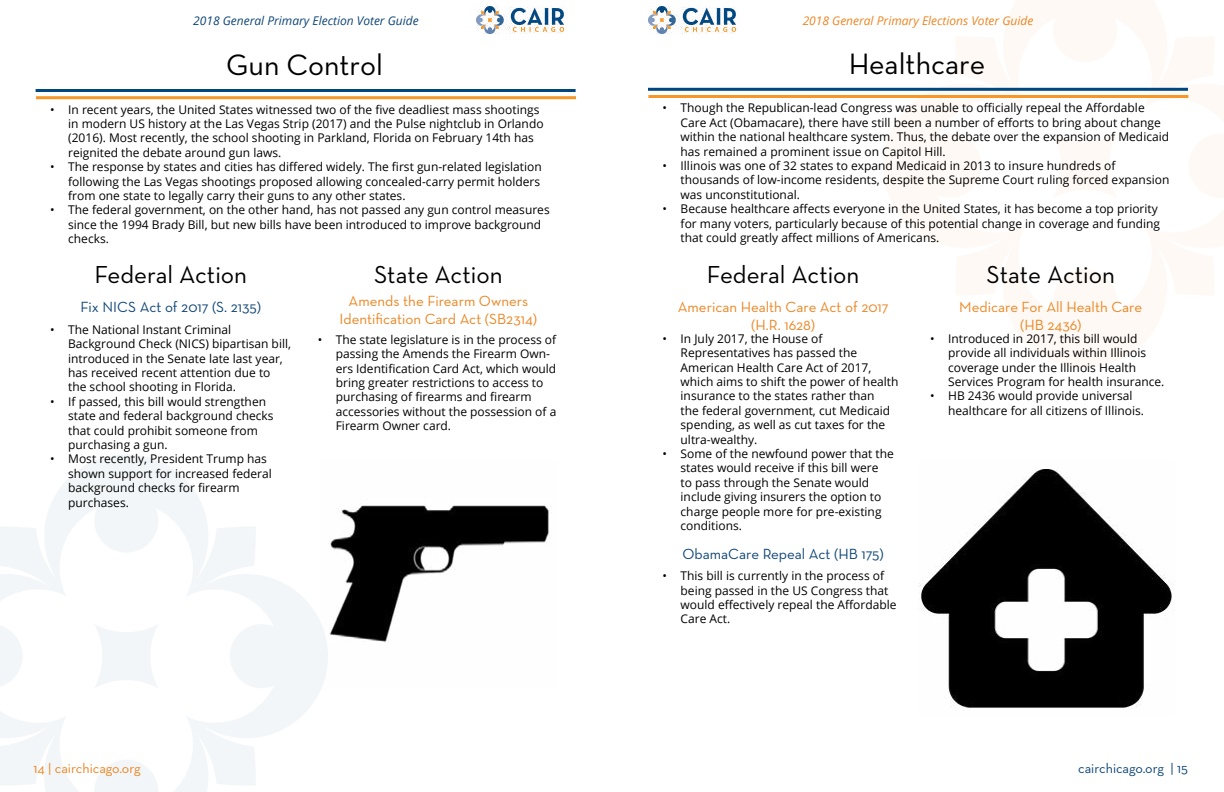
<style>
.page{position:relative;width:1224px;height:792px;background:#fff}
.page>*{position:absolute;margin:0;border:0;box-sizing:border-box;transform-origin:0 0}
.t1{font:30px "Neutra Text";color:#000}
.t2{font:25px "Neutra Text";color:#000}
.t3{font:15px/18px "Neutra Text";color:#eb8623;text-align:center}
.t4{font:15px "Neutra Text";color:#104777}
.t5{font:14px "Neutra Text";color:#eb8623}
.t6{font:14px "Neutra Text";color:#104777}
.t7{font:12px/14.4px "Open Sans";color:#000}
.t8{font:italic 12px "Open Sans";color:#eb8623}
.t9{font:italic 12px "Open Sans";color:#104777}
</style>
<div class="page">
<svg style="left:0;top:455px;width:321px;height:337px"></svg>
<div style="left:94px;top:624px;width:65px;height:65px;background:#f3f6f8"></div>
<svg style="left:883px;top:0;width:341px;height:367px"></svg>
<div style="left:1053px;top:133px;width:65px;height:65px;background:#fef9f4"></div>
<img style="left:648px;top:7px;width:89px;height:27px">
<img style="left:476px;top:7px;width:89px;height:27px">
<hr style="left:648px;top:88px;width:540px;height:3px;background:#00467f">
<hr style="left:648px;top:95px;width:540px;height:3px;background:#f89728">
<hr style="left:36px;top:89px;width:540px;height:3px;background:#00467f">
<hr style="left:36px;top:96px;width:540px;height:3px;background:#f89728">
<img style="left:918px;top:469px;width:256px;height:239px">
<img style="left:320px;top:460px;width:229px;height:229px">
<p class="t9" style="left:193px;top:12px;width:227px">2018 General Primary Election Voter Guide</p>
<p class="t8" style="left:803px;top:12px;width:232px">2018 General Primary Elections Voter Guide</p>
<h1 class="t1" style="left:849px;top:45px;width:138px">Healthcare</h1>
<p class="t7" style="left:681px;top:101px;width:490px;text-indent:-18px">• Though the Republican-lead Congress was unable to officially repeal the Affordable Care Act (Obamacare), there have still been a number of efforts to bring about change within the national healthcare system. Thus, the debate over the expansion of Medicaid has remained a prominent issue on Capitol Hill.</p>
<p class="t7" style="left:681px;top:158px;width:490px;text-indent:-18px">• Illinois was one of 32 states to expand Medicaid in 2013 to insure hundreds of thousands of low-income residents, despite the Supreme Court ruling forced expansion was unconstitutional.</p>
<p class="t7" style="left:681px;top:201px;width:481px;text-indent:-18px">• Because healthcare affects everyone in the United States, it has become a top priority for many voters, particularly because of this potential change in coverage and funding that could greatly affect millions of Americans.</p>
<h2 class="t2" style="left:707px;top:259px;width:154px">Federal Action</h2>
<h2 class="t2" style="left:987px;top:259px;width:130px">State Action</h2>
<h1 class="t1" style="left:226px;top:47px;width:158px">Gun Control</h1>
<p class="t7" style="left:68px;top:102px;width:477px;text-indent:-18px">• In recent years, the United States witnessed two of the five deadliest mass shootings in modern US history at the Las Vegas Strip (2017) and the Pulse nightclub in Orlando (2016). Most recently, the school shooting in Parkland, Florida on February 14th has reignited the debate around gun laws.</p>
<p class="t7" style="left:68px;top:159px;width:475px;text-indent:-18px">• The response by states and cities has differed widely. The first gun-related legislation following the Las Vegas shootings proposed allowing concealed-carry permit holders from one state to legally carry their guns to any other states.</p>
<p class="t7" style="left:68px;top:203px;width:483px;text-indent:-18px">• The federal government, on the other hand, has not passed any gun control measures since the 1994 Brady Bill, but new bills have been introduced to improve background checks.</p>
<h2 class="t2" style="left:94px;top:259px;width:154px">Federal Action</h2>
<h2 class="t2" style="left:374px;top:259px;width:130px">State Action</h2>
<p class="t4" style="left:80px;top:298px;width:182px">Fix NICS Act of 2017 (S. 2135)</p>
<p class="t7" style="left:68px;top:322px;width:224px;text-indent:-18px">• The National Instant Criminal Background Check (NICS) bipartisan bill, introduced in the Senate late last year, has received recent attention due to the school shooting in Florida.</p>
<p class="t7" style="left:68px;top:394px;width:207px;text-indent:-18px">• If passed, this bill would strengthen state and federal background checks that could prohibit someone from purchasing a gun.</p>
<p class="t7" style="left:68px;top:452px;width:205px;text-indent:-18px">• Most recently, President Trump has shown support for increased federal background checks for firearm purchases.</p>
<p class="t3" style="left:340px;top:292px;width:199px">Amends the Firearm Owners<br>Identification Card Act (SB2314)</p>
<p class="t7" style="left:336px;top:332px;width:222px;text-indent:-18px">• The state legislature is in the process of passing the Amends the Firearm Own&shy;ers Identification Card Act, which would bring greater restrictions to access to purchasing of firearms and firearm accessories without the possession of a Firearm Owner card.</p>
<p class="t3" style="left:678px;top:297px;width:212px">American Health Care Act of 2017 (H.R. 1628)</p>
<p class="t7" style="left:681px;top:331px;width:219px;text-indent:-18px">• In July 2017, the House of<br>Representatives has passed the<br>American Health Care Act of 2017, which aims to shift the power of health insurance to the states rather than<br>the federal government, cut Medicaid spending, as well as cut taxes for the ultra-wealthy.</p>
<p class="t7" style="left:681px;top:446px;width:215px;text-indent:-18px">• Some of the newfound power that the states would receive if this bill were<br>to pass through the Senate would include giving insurers the option to charge people more for pre-existing conditions.</p>
<p class="t4" style="left:683px;top:545px;width:203px">ObamaCare Repeal Act (HB 175)</p>
<p class="t7" style="left:681px;top:568px;width:218px;text-indent:-18px">• This bill is currently in the process of being passed in the US Congress that would effectively repeal the Affordable<br>Care Act.</p>
<p class="t3" style="left:959px;top:297px;width:184px">Medicare For All Health Care (HB 2436)</p>
<p class="t7" style="left:948px;top:331px;width:218px;text-indent:-18px">• Introduced in 2017, this bill would provide all individuals within Illinois coverage under the Illinois Health Services Program for health insurance.</p>
<p class="t7" style="left:948px;top:389px;width:197px;text-indent:-18px">• HB 2436 would provide universal healthcare for all citizens of Illinois.</p>
<p class="t5" style="left:34px;top:760px;width:109px">14 | cairchicago.org</p>
<p class="t6" style="left:1078px;top:760px;width:111px">cairchicago.org | 15</p>
</div>
